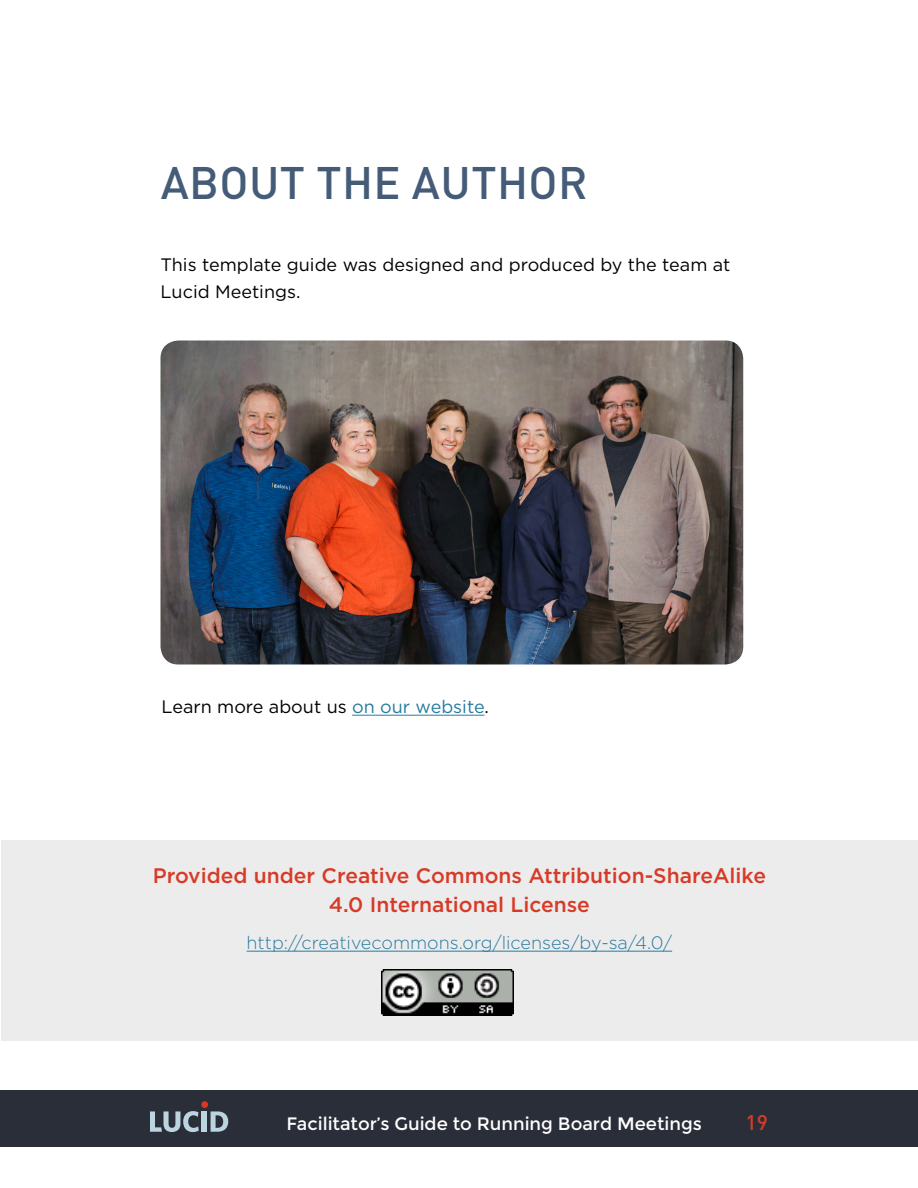
<style>
.page{position:relative;width:918px;height:1188px;background:#fff}
.page>*{position:absolute;margin:0;border:0;box-sizing:border-box;transform-origin:0 0}
.t1{font:500 45px "DIN Pro";letter-spacing:.01em;color:#445c78}
.t2{font:500 21px/28.5px "Gotham";color:#d73b27;text-align:center}
.t3{font:500 21px "DIN";color:#d73b27}
.t4{font:18px/27px "Gotham";color:#000}
.t5{font:300 18px "Gotham";color:#287ba0}
.t6{font:18px "Montserrat";color:#fff}
.s1{color:#287ba0}
</style>
<div class="page">
<div style="left:0;top:1090px;width:918px;height:58px;background:#2a2e39"></div>
<svg style="left:150px;top:1111px;width:49px;height:21px"></svg>
<div style="left:202px;top:1111px;width:5px;height:21px;background:#bcd4df"></div>
<svg style="left:211px;top:1111px;width:17px;height:21px"></svg>
<div style="left:201px;top:1101px;width:7px;height:7px;background:#d63a27;border-radius:50%"></div>
<div style="left:2px;top:840px;width:916px;height:201px;background:#edecec"></div>
<hr style="left:247px;top:951px;width:425px;height:1px;background:#287ba0">
<img style="left:381px;top:969px;width:132px;height:47px">
<img style="left:160px;top:340px;width:583px;height:324px">
<hr style="left:352px;top:715px;width:132px;height:1px;background:#287ba0">
<h1 class="t1" style="left:161px;top:153px;width:428px">ABOUT THE AUTHOR</h1>
<p class="t4" style="left:160px;top:251px;width:572px">This template guide was designed and produced by the team at<br>Lucid Meetings.</p>
<p class="t4" style="left:161px;top:693px;width:329px">Learn more about us <span class="s1">on our website</span>.</p>
<p class="t2" style="left:153px;top:861px;width:615px">Provided under Creative Commons Attribution-ShareAlike<br>4.0 International License</p>
<p class="t5" style="left:247px;top:932px;width:427px">http://creativecommons.org/licenses/by-sa/4.0/</p>
<p class="t6" style="left:286px;top:1113px;width:417px">Facilitator’s Guide to Running Board Meetings</p>
<p class="t3" style="left:746px;top:1109px;width:24px">19</p>
</div>
